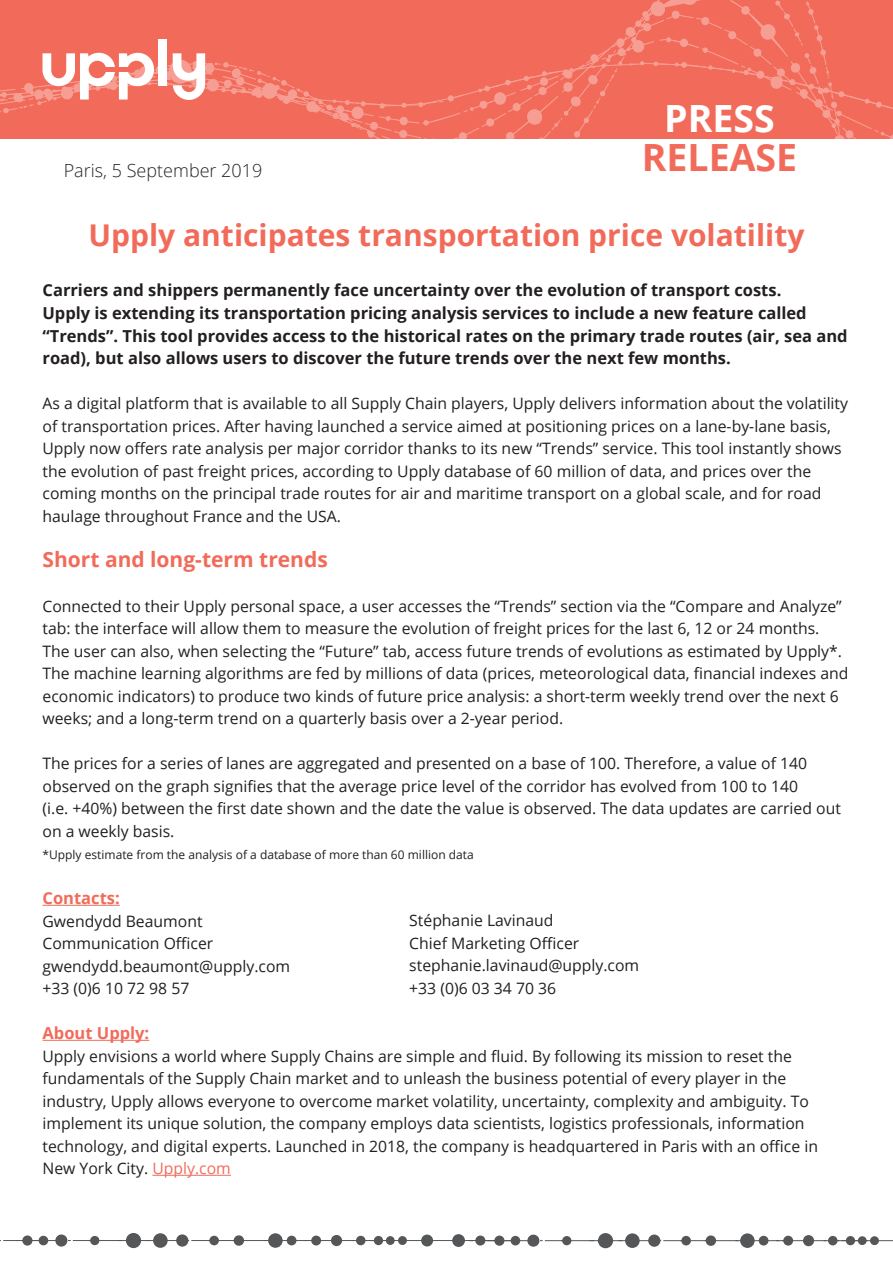
<style>
.page{position:relative;width:893px;height:1263px;background:#fff}
.page>*{position:absolute;margin:0;border:0;box-sizing:border-box;transform-origin:0 0}
.t1{font:700 37.5px "Open Sans";color:#f26b5a}
.t2{font:700 37.5px "Open Sans";color:#fff}
.t3{font:700 30px "Open Sans";color:#f26b5a}
.t4{font:700 21px "Open Sans";color:#f26b5a}
.t5{font:300 18px "Open Sans";color:#212527}
.t6{font:700 16.5px/22.5px "Open Sans";color:#231f20}
.t7{font:700 16.5px "Open Sans";color:#f26b5a}
.t8{font:15.75px/22.5px "Open Sans";color:#231f20}
.t9{font:12px "Open Sans";color:#231f20}
.s1{color:#f26b5a}
</style>
<div class="page">
<svg style="left:0;top:0;width:893px;height:139px;background:#f27363"></svg>
<hr style="left:43px;top:905px;width:77px;height:1px;background:#f26b5a">
<hr style="left:43px;top:1040px;width:106px;height:1px;background:#f26b5a">
<hr style="left:152px;top:1175px;width:79px;height:1px;background:#f26b5a">
<div style="left:475px;top:1235px;width:10px;height:10px;background:#555658;border:2px solid #555658;border-radius:50%"></div>
<div style="left:452px;top:1234px;width:13px;height:13px;background:#555658;border:2px solid #555658;border-radius:50%"></div>
<hr style="left:428px;top:1240px;width:31px;height:1px;background:#555658">
<div style="left:421px;top:1234px;width:12px;height:12px;background:#555658;border:2px solid #555658;border-radius:50%"></div>
<div style="left:398px;top:1236px;width:9px;height:9px;background:#555658;border:2px solid #555658;border-radius:50%"></div>
<div style="left:386px;top:1236px;width:9px;height:9px;background:#555658;border:2px solid #555658;border-radius:50%"></div>
<div style="left:374px;top:1236px;width:9px;height:9px;background:#555658;border:2px solid #555658;border-radius:50%"></div>
<div style="left:356px;top:1236px;width:9px;height:9px;background:#555658;border:2px solid #555658;border-radius:50%"></div>
<div style="left:331px;top:1235px;width:11px;height:11px;background:#555658;border:2px solid #555658;border-radius:50%"></div>
<div style="left:311px;top:1235px;width:10px;height:10px;background:#555658;border:2px solid #555658;border-radius:50%"></div>
<div style="left:287px;top:1236px;width:9px;height:9px;background:#555658;border:2px solid #555658;border-radius:50%"></div>
<svg style="left:283px;top:1240px;width:141px;height:1px"></svg>
<div style="left:268px;top:1233px;width:15px;height:15px;background:#555658;border:2px solid #555658;border-radius:50%"></div>
<hr style="left:240px;top:1240px;width:35px;height:1px;background:#555658">
<div style="left:234px;top:1235px;width:10px;height:11px;background:#555658;border:2px solid #555658;border-radius:50%"></div>
<div style="left:209px;top:1236px;width:10px;height:9px;background:#555658;border:2px solid #555658;border-radius:50%"></div>
<div style="left:176px;top:1234px;width:12px;height:12px;background:#555658;border:2px solid #555658;border-radius:50%"></div>
<svg style="left:168px;top:1240px;width:69px;height:1px"></svg>
<div style="left:153px;top:1233px;width:15px;height:15px;background:#555658;border:2px solid #555658;border-radius:50%"></div>
<hr style="left:125px;top:1240px;width:35px;height:1px;background:#555658">
<div style="left:126px;top:1233px;width:15px;height:15px;background:#555658;border:2px solid #555658;border-radius:50%"></div>
<hr style="left:97px;top:1240px;width:37px;height:1px;background:#555658">
<div style="left:90px;top:1236px;width:9px;height:9px;background:#555658;border:2px solid #555658;border-radius:50%"></div>
<svg style="left:68px;top:1240px;width:25px;height:1px"></svg>
<div style="left:55px;top:1234px;width:12px;height:12px;background:#555658;border:2px solid #555658;border-radius:50%"></div>
<div style="left:39px;top:1236px;width:9px;height:9px;background:#555658;border:2px solid #555658;border-radius:50%"></div>
<div style="left:22px;top:1235px;width:10px;height:10px;background:#555658;border:2px solid #555658;border-radius:50%"></div>
<svg style="left:0;top:1240px;width:58px;height:1px"></svg>
<div style="left:870px;top:1236px;width:9px;height:9px;background:#555658;border:2px solid #555658;border-radius:50%"></div>
<div style="left:858px;top:1236px;width:9px;height:9px;background:#555658;border:2px solid #555658;border-radius:50%"></div>
<div style="left:846px;top:1236px;width:9px;height:9px;background:#555658;border:2px solid #555658;border-radius:50%"></div>
<div style="left:828px;top:1236px;width:9px;height:9px;background:#555658;border:2px solid #555658;border-radius:50%"></div>
<div style="left:803px;top:1235px;width:11px;height:11px;background:#555658;border:2px solid #555658;border-radius:50%"></div>
<div style="left:783px;top:1236px;width:10px;height:9px;background:#555658;border:2px solid #555658;border-radius:50%"></div>
<div style="left:759px;top:1236px;width:9px;height:9px;background:#555658;border:2px solid #555658;border-radius:50%"></div>
<svg style="left:755px;top:1240px;width:138px;height:1px"></svg>
<div style="left:740px;top:1233px;width:15px;height:15px;background:#555658;border:2px solid #555658;border-radius:50%"></div>
<hr style="left:712px;top:1240px;width:35px;height:1px;background:#555658">
<div style="left:706px;top:1235px;width:10px;height:11px;background:#555658;border:2px solid #555658;border-radius:50%"></div>
<div style="left:681px;top:1236px;width:10px;height:9px;background:#555658;border:2px solid #555658;border-radius:50%"></div>
<div style="left:648px;top:1234px;width:12px;height:13px;background:#555658;border:2px solid #555658;border-radius:50%"></div>
<svg style="left:640px;top:1240px;width:69px;height:1px"></svg>
<div style="left:625px;top:1233px;width:15px;height:15px;background:#555658;border:2px solid #555658;border-radius:50%"></div>
<hr style="left:597px;top:1240px;width:35px;height:1px;background:#555658">
<div style="left:598px;top:1233px;width:15px;height:15px;background:#555658;border:2px solid #555658;border-radius:50%"></div>
<hr style="left:569px;top:1240px;width:36px;height:1px;background:#555658">
<div style="left:562px;top:1236px;width:9px;height:9px;background:#555658;border:2px solid #555658;border-radius:50%"></div>
<svg style="left:540px;top:1240px;width:25px;height:1px"></svg>
<div style="left:527px;top:1234px;width:12px;height:13px;background:#555658;border:2px solid #555658;border-radius:50%"></div>
<div style="left:511px;top:1236px;width:9px;height:9px;background:#555658;border:2px solid #555658;border-radius:50%"></div>
<div style="left:494px;top:1235px;width:10px;height:11px;background:#555658;border:2px solid #555658;border-radius:50%"></div>
<svg style="left:462px;top:1240px;width:68px;height:1px"></svg>
<p class="t5" style="left:64px;top:158px;width:200px">Paris, 5 September 2019</p>
<h1 class="t2" style="left:664px;top:92px;width:112px">PRESS</h1>
<h1 class="t1" style="left:642px;top:131px;width:157px">RELEASE</h1>
<h2 class="t3" style="left:88px;top:214px;width:717px">Upply anticipates transportation price volatility</h2>
<p class="t6" style="left:43px;top:279px;width:807px">Carriers and shippers permanently face uncertainty over the evolution of transport costs.<br>Upply is extending its transportation pricing analysis services to include a new feature called “Trends”. This tool provides access to the historical rates on the primary trade routes (air, sea and road), but also allows users to discover the future trends over the next few months.</p>
<p class="t8" style="left:43px;top:392px;width:807px">As a digital platform that is available to all Supply Chain players, Upply delivers information about the volatility of transportation prices. After having launched a service aimed at positioning prices on a lane-by-lane basis, Upply now offers rate analysis per major corridor thanks to its new “Trends” service. This tool instantly shows the evolution of past freight prices, according to Upply database of 60 million of data, and prices over the coming months on the principal trade routes for air and maritime transport on a global scale, and for road haulage throughout France and the USA.</p>
<h3 class="t4" style="left:43px;top:544px;width:287px">Short and long-term trends</h3>
<p class="t8" style="left:43px;top:594px;width:807px">Connected to their Upply personal space, a user accesses the “Trends” section via the “Compare and Analyze” tab: the interface will allow them to measure the evolution of freight prices for the last 6, 12 or 24 months.<br>The user can also, when selecting the “Future” tab, access future trends of evolutions as estimated by Upply*.<br>The machine learning algorithms are fed by millions of data (prices, meteorological data, financial indexes and economic indicators) to produce two kinds of future price analysis: a short-term weekly trend over the next 6 weeks; and a long-term trend on a quarterly basis over a 2-year period.</p>
<p class="t8" style="left:43px;top:752px;width:800px">The prices for a series of lanes are aggregated and presented on a base of 100. Therefore, a value of 140 observed on the graph signifies that the average price level of the corridor has evolved from 100 to 140<br>(i.e. +40%) between the first date shown and the date the value is observed. The data updates are carried out on a weekly basis.</p>
<p class="t9" style="left:43px;top:846px;width:433px">*Upply estimate from the analysis of a database of more than 60 million data</p>
<p class="t7" style="left:43px;top:886px;width:79px">Contacts:</p>
<p class="t8" style="left:43px;top:909px;width:249px">Gwendydd Beaumont<br>Communication Officer gwendydd.beaumont@upply.com +33 (0)6 10 72 98 57</p>
<p class="t7" style="left:43px;top:1021px;width:108px">About Upply:</p>
<p class="t8" style="left:43px;top:1044px;width:777px">Upply envisions a world where Supply Chains are simple and fluid. By following its mission to reset the fundamentals of the Supply Chain market and to unleash the business potential of every player in the industry, Upply allows everyone to overcome market volatility, uncertainty, complexity and ambiguity. To implement its unique solution, the company employs data scientists, logistics professionals, information technology, and digital experts. Launched in 2018, the company is headquartered in Paris with an office in New York City. <span class="s1">Upply.com</span></p>
<p class="t8" style="left:409px;top:909px;width:231px">Stéphanie Lavinaud<br>Chief Marketing Officer stephanie.lavinaud@upply.com +33 (0)6 03 34 70 36</p>
</div>
